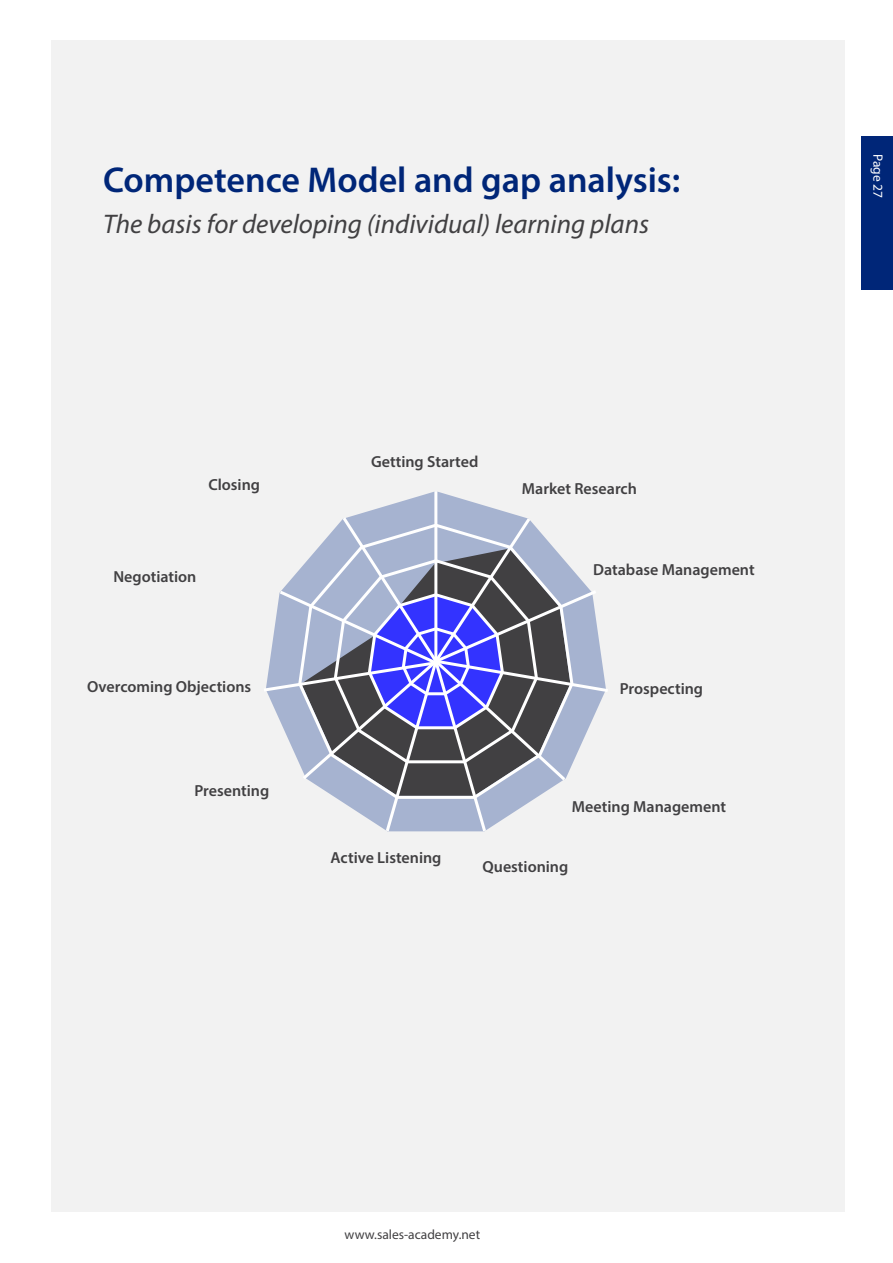
<style>
.page{position:relative;width:893px;height:1263px;background:#fff}
.page>*{position:absolute;margin:0;border:0;box-sizing:border-box;transform-origin:0 0}
.t1{font:600 36px "Myriad Pro";color:#002678}
.t2{font:italic 27px "Myriad Pro";color:#414042}
.t3{font:600 16.05px "Myriad Pro";color:#414042}
.t4{font:13.5px "Myriad Pro";color:#414042}
.t5{font:13.5px "Myriad Pro";color:#fff}
</style>
<div class="page">
<div style="left:861px;top:136px;width:32px;height:153px;background:#002678"></div>
<div style="left:51px;top:40px;width:793px;height:1172px;background:#f2f2f2"></div>
<svg style="left:359px;top:491px;width:153px;height:23px"></svg>
<hr style="left:434px;top:491px;width:3px;height:170px;background:#fff">
<svg style="left:264px;top:514px;width:344px;height:318px"></svg>
<svg style="left:297px;top:521px;width:278px;height:279px"></svg>
<h1 class="t1" style="left:103px;top:157px;width:579px">Competence Model and gap analysis:</h1>
<h2 class="t2" style="left:103px;top:207px;width:548px">The basis for developing (individual) learning plans</h2>
<p class="t3" style="left:208px;top:475px;width:53px">Closing</p>
<p class="t3" style="left:113px;top:566px;width:85px">Negotiation</p>
<p class="t3" style="left:87px;top:677px;width:166px">Overcoming Objections</p>
<p class="t3" style="left:195px;top:780px;width:76px">Presenting</p>
<p class="t3" style="left:371px;top:451px;width:109px">Getting Started</p>
<p class="t3" style="left:522px;top:478px;width:116px">Market Research</p>
<p class="t3" style="left:593px;top:560px;width:163px">Database Management</p>
<p class="t3" style="left:620px;top:679px;width:85px">Prospecting</p>
<p class="t3" style="left:572px;top:796px;width:156px">Meeting Management</p>
<p class="t3" style="left:331px;top:848px;width:112px">Active Listening</p>
<p class="t3" style="left:483px;top:856px;width:87px">Questioning</p>
<p class="t5" style="left:886px;top:154px;width:46px;rotate:90deg">Page 27</p>
<p class="t4" style="left:345px;top:1226px;width:137px">www.sales-academy.net</p>
</div>
